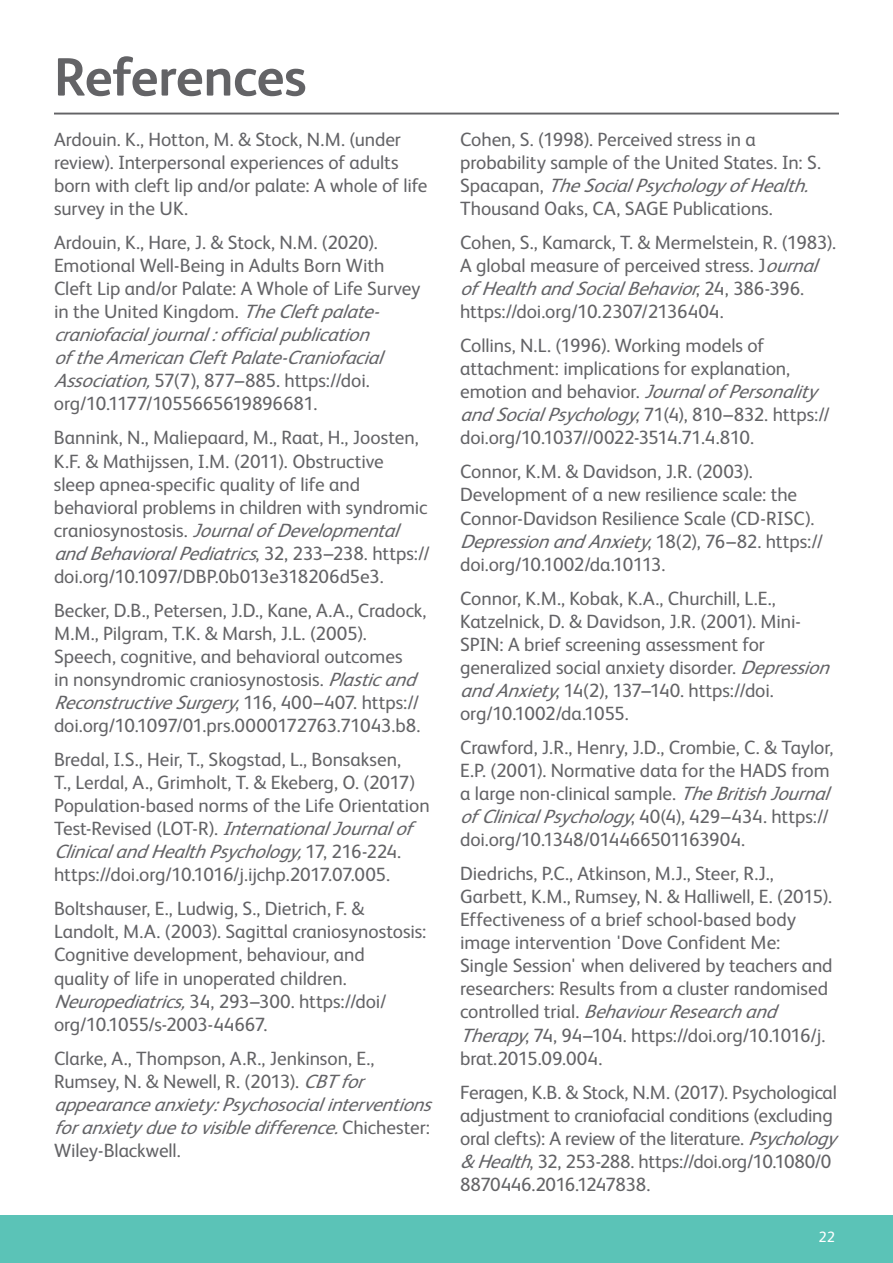
<style>
.page{position:relative;width:893px;height:1263px;background:#fff}
.page>*{position:absolute;margin:0;border:0;box-sizing:border-box;transform-origin:0 0}
.t1{font:700 54px "FS Albert";letter-spacing:-.01em;color:#636366}
.t2{font:19.2px/23.1px "FS Albert";letter-spacing:-.005em;color:#636366}
.t3{font:15px "FS Albert";color:#fff}
.s1{font-style:italic}
</style>
<div class="page">
<div style="left:0;top:1215px;width:893px;height:48px;background:#5bc3b7"></div>
<hr style="left:54px;top:113px;width:785px;height:2px;background:#636366">
<h1 class="t1" style="left:54px;top:46px;width:254px">References</h1>
<p class="t2" style="left:54px;top:128px;width:375px">Ardouin. K., Hotton, M. &amp; Stock, N.M. (under review). Interpersonal experiences of adults born with cleft lip and/or palate: A whole of life survey in the UK.</p>
<p class="t2" style="left:54px;top:231px;width:368px">Ardouin, K., Hare, J. &amp; Stock, N.M. (2020).<br>Emotional Well-Being in Adults Born With Cleft Lip and/or Palate: A Whole of Life Survey in the United Kingdom. <span class="s1">TheCleftpalate&shy;craniofacialjournal:officialpublication oftheAmericanCleftPalate-Craniofacial Association,</span>57(7), 877–885. https://doi. org/10.1177/1055665619896681.</p>
<p class="t2" style="left:54px;top:426px;width:377px">Bannink, N., Maliepaard, M., Raat, H., Joosten, K.F. &amp; Mathijssen, I.M. (2011). Obstructive sleep apnea-specific quality of life and behavioral problems in children with syndromic c r a n i o s y n o s t o s i s . <span class="s1">JournalofDevelopmental andBehavioralPediatrics</span>, 3 2 , 2 3 3 – 2 3 8 . h t t p s : / / doi.org/10.1097/DBP.0b013e318206d5e3.</p>
<p class="t2" style="left:54px;top:598px;width:374px">Becker, D.B., Petersen, J.D., Kane, A.A., Cradock, M.M., Pilgram, T.K. &amp; Marsh, J.L. (2005).<br>Speech, cognitive, and behavioral outcomes<br>in nonsyndromic craniosynostosis. <span class="s1">Plasticand ReconstructiveSurgery</span>, 1 1 6 , 4 0 0 – 4 0 7 . h t t p s : / / doi.org/10.1097/01.prs.0000172763.71043.b8.</p>
<p class="t2" style="left:54px;top:748px;width:377px">Bredal, I.S., Heir, T., Skogstad, L., Bonsaksen,<br>T., Lerdal, A., Grimholt, T. &amp; Ekeberg, O. (2017)<br>Population-based norms of the Life Orientation Te s t - R e v i s e d ( L O T - R ) . <span class="s1">InternationalJournalof ClinicalandHealthPsychology,</span>1 7 , 2 1 6 - 2 2 4 . https://doi.org/10.1016/j.ijchp.2017.07.005.</p>
<p class="t2" style="left:54px;top:897px;width:374px">Boltshauser, E., Ludwig, S., Dietrich, F. &amp; Landolt, M.A. (2003). Sagittal craniosynostosis:<br>Cognitive development, behaviour, and<br>quality of life in unoperated children.<br><span class="s1">Neuropediatrics,</span>34, 293–300. https://doi/ org/10.1055/s-2003-44667.</p>
<p class="t2" style="left:54px;top:1046px;width:386px">Clarke, A., Thompson, A.R., Jenkinson, E., Rumsey, N. &amp; Newell, R. (2013). <span class="s1">CBTfor appearanceanxiety:Psychosocialinterventions foranxietyduetovisibledifference.</span>C h i c h e s t e r :<br>Wiley-Blackwell.</p>
<p class="t2" style="left:460px;top:128px;width:362px">Cohen, S. (1998). Perceived stress in a probability sample of the United States. In: S.<br>S p a c a p a n , <span class="s1">TheSocialPsychologyofHealth.<br></span>Thousand Oaks, CA, SAGE Publications.</p>
<p class="t2" style="left:460px;top:231px;width:377px">Cohen, S., Kamarck, T. &amp; Mermelstein, R. (1983).<br>A global measure of perceived stress. J<span class="s1">ournal ofHealthandSocialBehavior</span>, 2 4 , 3 8 6 - 3 9 6 . https://doi.org/10.2307/2136404.</p>
<p class="t2" style="left:460px;top:334px;width:371px">Collins, N.L. (1996). Working models of attachment: implications for explanation,<br>e m o t i o n a n d b e h a v i o r . <span class="s1">JournalofPersonality andSocialPsychology</span>, 71(4), 810–832. https:// doi.org/10.1037//0022-3514.71.4.810.</p>
<p class="t2" style="left:460px;top:460px;width:364px">Connor, K.M. &amp; Davidson, J.R. (2003).<br>Development of a new resilience scale: the Connor-Davidson Resilience Scale (CD-RISC).<br><span class="s1">DepressionandAnxiety</span>, 1 8 ( 2 ) , 7 6 – 8 2 . h t t p s : / / doi.org/10.1002/da.10113.</p>
<p class="t2" style="left:460px;top:586px;width:378px">Connor, K.M., Kobak, K.A., Churchill, L.E., Katzelnick, D. &amp; Davidson, J.R. (2001). Mini-SPIN: A brief screening assessment for generalized social anxiety disorder. <span class="s1">Depression andAnxiety</span>, 14(2), 137–140. https://doi. org/10.1002/da.1055.</p>
<p class="t2" style="left:460px;top:736px;width:378px">Crawford, J.R., Henry, J.D., Crombie, C. &amp; Taylor, E.P. (2001). Normative data for the HADS from a large non-clinical sample. <span class="s1">TheBritishJournal ofClinicalPsychology</span>, 40(4), 429–434. https:// doi.org/10.1348/014466501163904.</p>
<p class="t2" style="left:460px;top:862px;width:374px">Diedrichs, P.C., Atkinson, M.J., Steer, R.J., Garbett, K.M., Rumsey, N. &amp; Halliwell, E. (2015).<br>Effectiveness of a brief school-based body image intervention 'Dove Confident Me:<br>Single Session' when delivered by teachers and researchers: Results from a cluster randomised c o n t r o l l e d t r i a l . <span class="s1">BehaviourResearchand Therapy</span>, 74, 94–104. https://doi.org/10.1016/j. brat.2015.09.004.</p>
<p class="t2" style="left:460px;top:1080px;width:385px">Feragen, K.B. &amp; Stock, N.M. (2017). Psychological adjustment to craniofacial conditions (excluding oral clefts): A review of the literature. <span class="s1">Psychology &amp;Health</span>, 32, 253-288. https://doi.org/10.1080/0<br>8870446.2016.1247838.</p>
<p class="t3" style="left:818px;top:1228px;width:18px">22</p>
</div>
